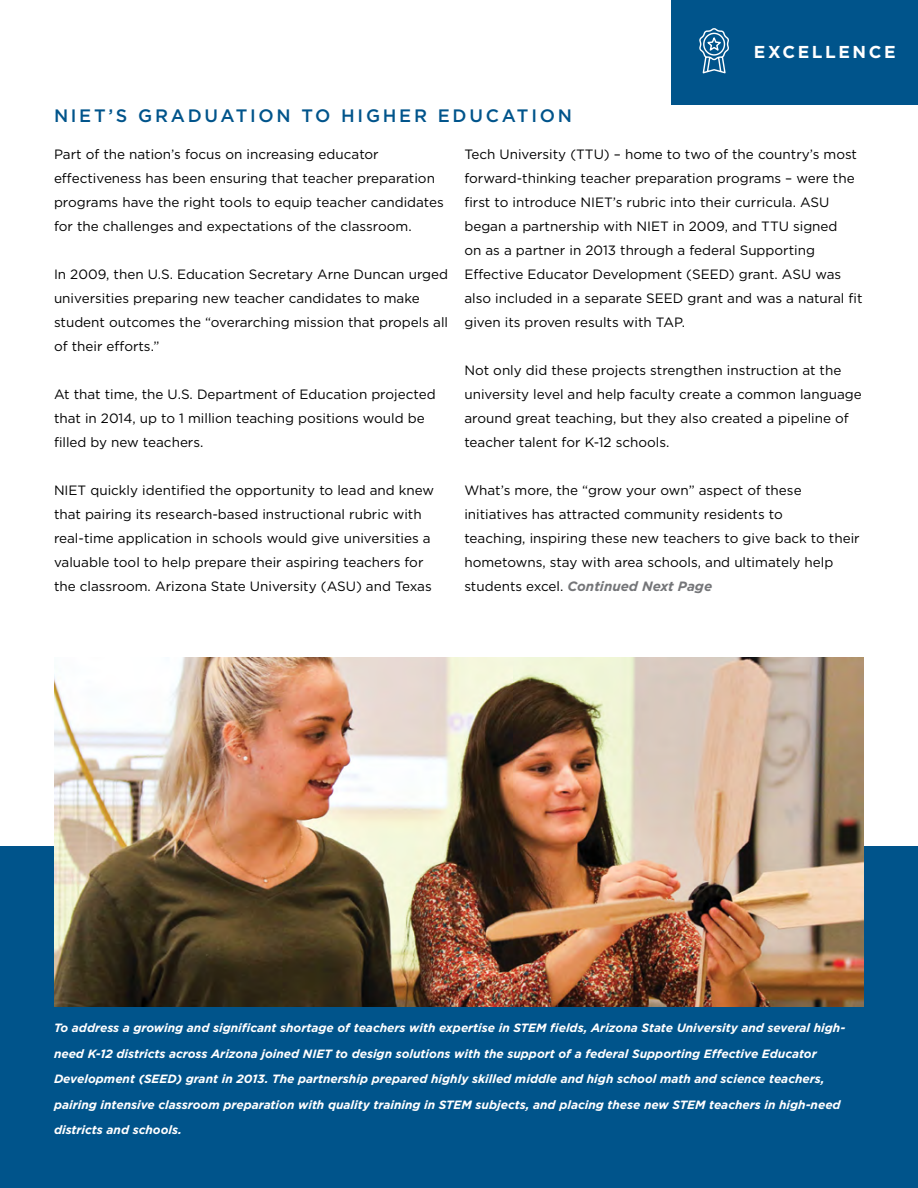
<style>
.page{position:relative;width:918px;height:1188px;background:#fff}
.page>*{position:absolute;margin:0;border:0;box-sizing:border-box;transform-origin:0 0}
.t1{font:500 18px "Gotham";letter-spacing:.15em;color:#00548b}
.t2{font:700 17.25px "Gotham";letter-spacing:.15em;color:#fff}
.t3{font:13.5px/24px "Gotham";color:#000}
.t4{font:italic 700 12px/25.5px "Gotham";color:#fff}
.s1{font-weight:700;font-style:italic;color:#757679}
</style>
<div class="page">
<div style="left:0;top:847px;width:918px;height:341px;background:#00548b"></div>
<img style="left:54px;top:658px;width:810px;height:349px">
<div style="left:671px;top:0;width:247px;height:105px;background:#00548b"></div>
<svg style="left:699px;top:28px;width:30px;height:46px"></svg>
<h1 class="t1" style="left:54px;top:104px;width:519px">NIET’S GRADUATION TO HIGHER EDUCATION</h1>
<p class="t2" style="left:754px;top:40px;width:143px">EXCELLENCE</p>
<p class="t3" style="left:54px;top:142px;width:391px">Part of the nation’s focus on increasing educator effectiveness has been ensuring that teacher preparation programs have the right tools to equip teacher candidates for the challenges and expectations of the classroom.</p>
<p class="t3" style="left:54px;top:262px;width:396px">In 2009, then U.S. Education Secretary Arne Duncan urged universities preparing new teacher candidates to make student outcomes the “overarching mission that propels all of their efforts.”</p>
<p class="t3" style="left:54px;top:382px;width:383px">At that time, the U.S. Department of Education projected that in 2014, up to 1 million teaching positions would be filled by new teachers.</p>
<p class="t3" style="left:54px;top:478px;width:382px">NIET quickly identified the opportunity to lead and knew that pairing its research-based instructional rubric with real-time application in schools would give universities a valuable tool to help prepare their aspiring teachers for the classroom. Arizona State University (ASU) and Texas</p>
<p class="t3" style="left:464px;top:142px;width:400px">Tech University (TTU) – home to two of the country’s most forward-thinking teacher preparation programs – were the first to introduce NIET’s rubric into their curricula. ASU began a partnership with NIET in 2009, and TTU signed<br>on as a partner in 2013 through a federal Supporting Effective Educator Development (SEED) grant. ASU was also included in a separate SEED grant and was a natural fit given its proven results with TAP.</p>
<p class="t3" style="left:464px;top:358px;width:399px">Not only did these projects strengthen instruction at the university level and help faculty create a common language around great teaching, but they also created a pipeline of teacher talent for K-12 schools.</p>
<p class="t3" style="left:464px;top:478px;width:397px">What’s more, the “grow your own” aspect of these initiatives has attracted community residents to<br>teaching, inspiring these new teachers to give back to their hometowns, stay with area schools, and ultimately help students excel. <span class="s1">Continued Next Page</span></p>
<p class="t4" style="left:54px;top:1015px;width:793px">To address a growing and significant shortage of teachers with expertise in STEM fields, Arizona State University and several high&shy;need K-12 districts across Arizona joined NIET to design solutions with the support of a federal Supporting Effective Educator Development (SEED) grant in 2013. The partnership prepared highly skilled middle and high school math and science teachers, pairing intensive classroom preparation with quality training in STEM subjects, and placing these new STEM teachers in high-need districts and schools.</p>
</div>
